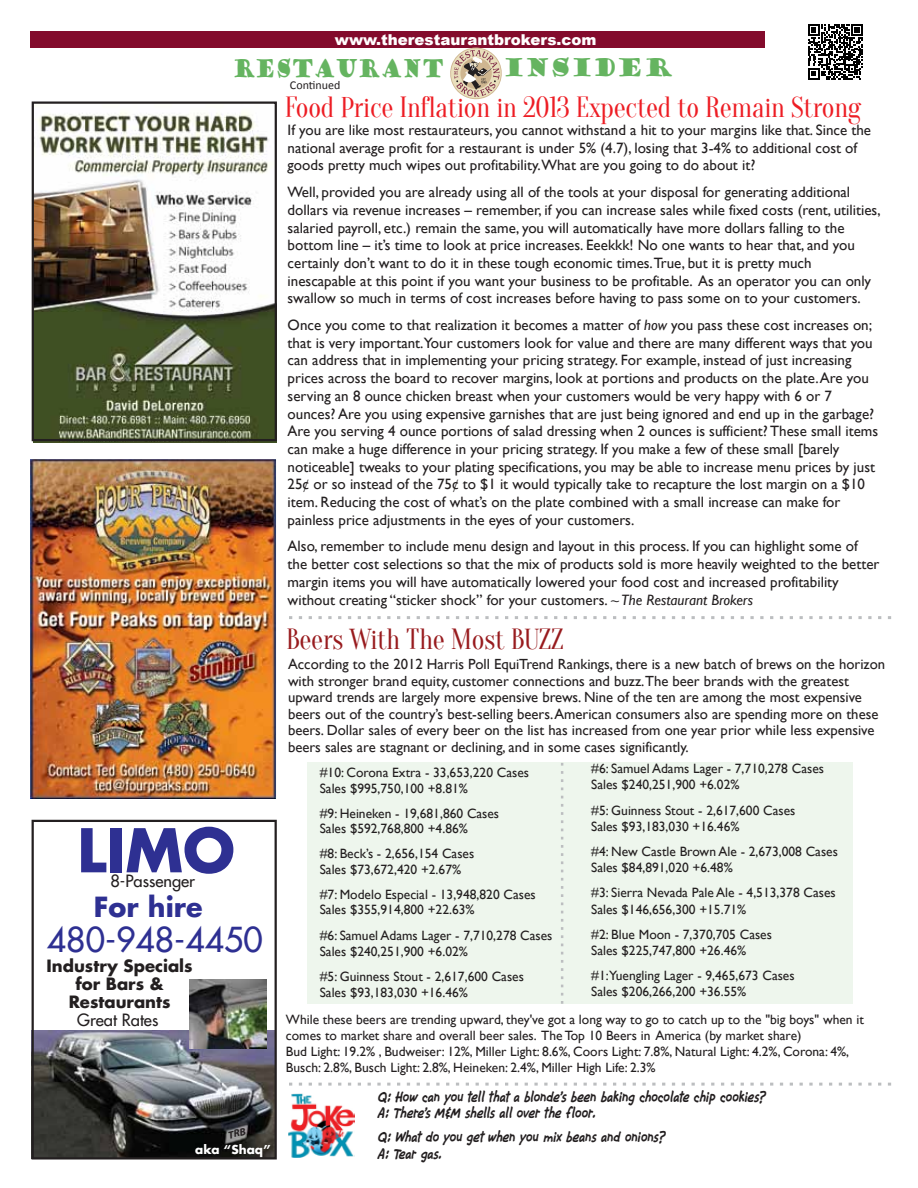
<style>
.page{position:relative;width:918px;height:1188px;background:#fff}
.page>*{position:absolute;margin:0;border:0;box-sizing:border-box;transform-origin:0 0}
.t1{font:700 58.65px "Futura LT";color:#2e3092}
.t2{font:33.45px "Futura LT";color:#2e3092}
.t3{font:28.5px "Oranienbaum";letter-spacing:-.01em;color:#ed1d24;scale:.95 1}
.t4{font:28.5px "Oranienbaum";letter-spacing:-.01em;color:#981b1e;scale:.95 1}
.t5{font:700 27px "Futura LT";color:#2e3092}
.t6{font:24px "Goudy Stout";color:#65b460;scale:.7 1}
.t7{font:24px "Goudy Stout";color:#65b460;scale:.9 1}
.t8{font:700 16.5px/18px "Futura LT";color:#231f20;text-align:center}
.t9{font:16.5px "Futura LT";color:#231f20}
.t10{font:15px/17.7px "Gill Sans";color:#231f20}
.t11{font:900 15px "Arial";color:#fff}
.t12{font:14.7px/16.5px "Gill Sans";color:#231f20}
.t13{font:13.5px/16.2px "Gill Sans";color:#231f20}
.t14{font:700 13.5px/16.5px "CAC Krazy Legs";color:#231f20}
.t15{font:12px "Calibri";color:#231f20}
.t16{font:700 12px "Futura LT";color:#fff}
.s1{font-style:italic}
</style>
<div class="page">
<img style="left:33px;top:112px;width:243px;height:330px">
<div style="left:307px;top:763px;width:545px;height:241px;background:#eef6ed"></div>
<div style="left:30px;top:31px;width:735px;height:17px;background:#830b2c"></div>
<svg style="left:450px;top:47px;width:52px;height:53px"></svg>
<div style="left:32px;top:101px;width:245px;height:340px;border:2px solid #231f20"></div>
<img style="left:35px;top:1031px;width:239px;height:126px">
<div style="left:32px;top:820px;width:245px;height:340px;border:2px solid #231f20"></div>
<svg style="left:289px;top:616px;width:603px;height:3px"></svg>
<svg style="left:289px;top:1083px;width:603px;height:3px"></svg>
<svg style="left:561px;top:763px;width:2px;height:241px"></svg>
<img style="left:189px;top:980px;width:77px;height:68px">
<img style="left:31px;top:459px;width:245px;height:339px">
<img style="left:289px;top:1093px;width:66px;height:65px">
<svg style="left:808px;top:24px;width:55px;height:55px"></svg>
<svg style="left:228px;top:1128px;width:18px;height:10px"></svg>
<p class="t11" style="left:335px;top:29px;width:263px">www.therestaurantbrokers.com</p>
<h3 class="t6" style="left:233px;top:52px;width:304px">RESTAURANT</h3>
<h3 class="t7" style="left:503px;top:51px;width:191px">INSIDER</h3>
<p class="t15" style="left:290px;top:78px;width:52px">Continued</p>
<h3 class="t3" style="left:285px;top:92px;width:608px">Food Price Inflation in 2013 Expected to Remain Strong</h3>
<p class="t10" style="left:288px;top:121px;width:585px">If you are like most restaurateurs, you cannot withstand a hit to your margins like that. Since the national average profit for a restaurant is under 5% (4.7), losing that 3-4% to additional cost of goods pretty much wipes out profitability.What are you going to do about it?</p>
<p class="t10" style="left:288px;top:184px;width:595px">Well, provided you are already using all of the tools at your disposal for generating additional dollars via revenue increases – remember, if you can increase sales while fixed costs (rent, utilities, salaried payroll, etc.) remain the same, you will automatically have more dollars falling to the bottom line – it’s time to look at price increases. Eeekkk! No one wants to hear that, and you certainly don’t want to do it in these tough economic times.True, but it is pretty much inescapable at this point if you want your business to be profitable. As an operator you can only swallow so much in terms of cost increases before having to pass some on to your customers.</p>
<p class="t10" style="left:288px;top:316px;width:592px">Once you come to that realization it becomes a matter of <span class="s1">how</span> you pass these cost increases on; that is very important.Your customers look for value and there are many different ways that you can address that in implementing your pricing strategy. For example, instead of just increasing prices across the board to recover margins, look at portions and products on the plate. Are you serving an 8 ounce chicken breast when your customers would be very happy with 6 or 7 ounces? Are you using expensive garnishes that are just being ignored and end up in the garbage?<br>Are you serving 4 ounce portions of salad dressing when 2 ounces is sufficient? These small items can make a huge difference in your pricing strategy. If you make a few of these small [barely noticeable] tweaks to your plating specifications, you may be able to increase menu prices by just 25¢ or so instead of the 75¢ to $1 it would typically take to recapture the lost margin on a $10 item. Reducing the cost of what’s on the plate combined with a small increase can make for painless price adjustments in the eyes of your customers.</p>
<p class="t10" style="left:288px;top:538px;width:593px">Also, remember to include menu design and layout in this process. If you can highlight some of the better cost selections so that the mix of products sold is more heavily weighted to the better margin items you will have automatically lowered your food cost and increased profitability without creating “sticker shock” for your customers. <span class="s1">~ The Restaurant Brokers</span></p>
<h3 class="t4" style="left:286px;top:623px;width:294px">Beers With The Most BUZZ</h3>
<h1 class="t1" style="left:77px;top:811px;width:159px">LIMO</h1>
<h3 class="t5" style="left:94px;top:889px;width:110px">For hire</h3>
<p class="t9" style="left:110px;top:871px;width:86px">8-Passenger</p>
<h2 class="t2" style="left:47px;top:918px;width:217px">480-948-4450</h2>
<p class="t8" style="left:47px;top:957px;width:148px">Industry Specials for Bars &amp;<br>Restaurants</p>
<p class="t9" style="left:77px;top:1009px;width:83px">Great Rates</p>
<p class="t16" style="left:195px;top:1142px;width:77px">aka “Shaq”</p>
<p class="t12" style="left:288px;top:656px;width:599px">According to the 2012 Harris Poll EquiTrend Rankings, there is a new batch of brews on the horizon with stronger brand equity, customer connections and buzz.The beer brands with the greatest upward trends are largely more expensive brews. Nine of the ten are among the most expensive beers out of the country’s best-selling beers. American consumers also are spending more on these beers. Dollar sales of every beer on the list has increased from one year prior while less expensive beers sales are stagnant or declining, and in some cases significantly.</p>
<p class="t13" style="left:591px;top:761px;width:234px">#6: Samuel Adams Lager - 7,710,278 Cases<br>Sales $240,251,900 +6.02%</p>
<p class="t13" style="left:591px;top:802px;width:206px">#5: Guinness Stout - 2,617,600 Cases<br>Sales $93,183,030 +16.46%</p>
<p class="t13" style="left:591px;top:844px;width:248px">#4: New Castle Brown Ale - 2,673,008 Cases<br>Sales $84,891,020 +6.48%</p>
<p class="t13" style="left:591px;top:885px;width:246px">#3: Sierra Nevada Pale Ale - 4,513,378 Cases<br>Sales $146,656,300 +15.71%</p>
<p class="t13" style="left:591px;top:926px;width:182px">#2: Blue Moon - 7,370,705 Cases<br>Sales $225,747,800 +26.46%</p>
<p class="t13" style="left:591px;top:968px;width:205px">#1:Yuengling Lager - 9,465,673 Cases<br>Sales $206,266,200 +36.55%</p>
<p class="t13" style="left:320px;top:765px;width:211px;line-height:15.8px">#10: Corona Extra - 33,653,220 Cases<br>Sales $995,750,100 +8.81%</p>
<p class="t13" style="left:320px;top:805px;width:181px;line-height:15.8px">#9: Heineken - 19,681,860 Cases<br>Sales $592,768,800 +4.86%</p>
<p class="t13" style="left:320px;top:846px;width:156px;line-height:15.8px">#8: Beck’s - 2,656,154 Cases<br>Sales $73,672,420 +2.67%</p>
<p class="t13" style="left:320px;top:886px;width:217px;line-height:15.8px">#7: Modelo Especial - 13,948,820 Cases<br>Sales $355,914,800 +22.63%</p>
<p class="t13" style="left:320px;top:927px;width:234px">#6: Samuel Adams Lager - 7,710,278 Cases<br>Sales $240,251,900 +6.02%</p>
<p class="t13" style="left:320px;top:969px;width:206px">#5: Guinness Stout - 2,617,600 Cases<br>Sales $93,183,030 +16.46%</p>
<p class="t13" style="left:286px;top:1011px;width:579px">While these beers are trending upward, they've got a long way to go to catch up to the "big boys" when it comes to market share and overall beer sales. The Top 10 Beers in America (by market share)<br>Bud Light: 19.2% , Budweiser: 12%, Miller Light: 8.6%, Coors Light: 7.8%, Natural Light: 4.2%, Corona: 4%, Busch: 2.8%, Busch Light: 2.8%, Heineken: 2.4%, Miller High Life: 2.3%</p>
<p class="t14" style="left:378px;top:1088px;width:389px">Q: How can you tell that a blonde's been baking chocolate chip cookies?<br>A: There's M&amp;M shells all over the floor.</p>
<p class="t14" style="left:378px;top:1129px;width:289px">Q: What do you get when you mix beans and onions?<br>A: Tear gas.</p>
</div>
